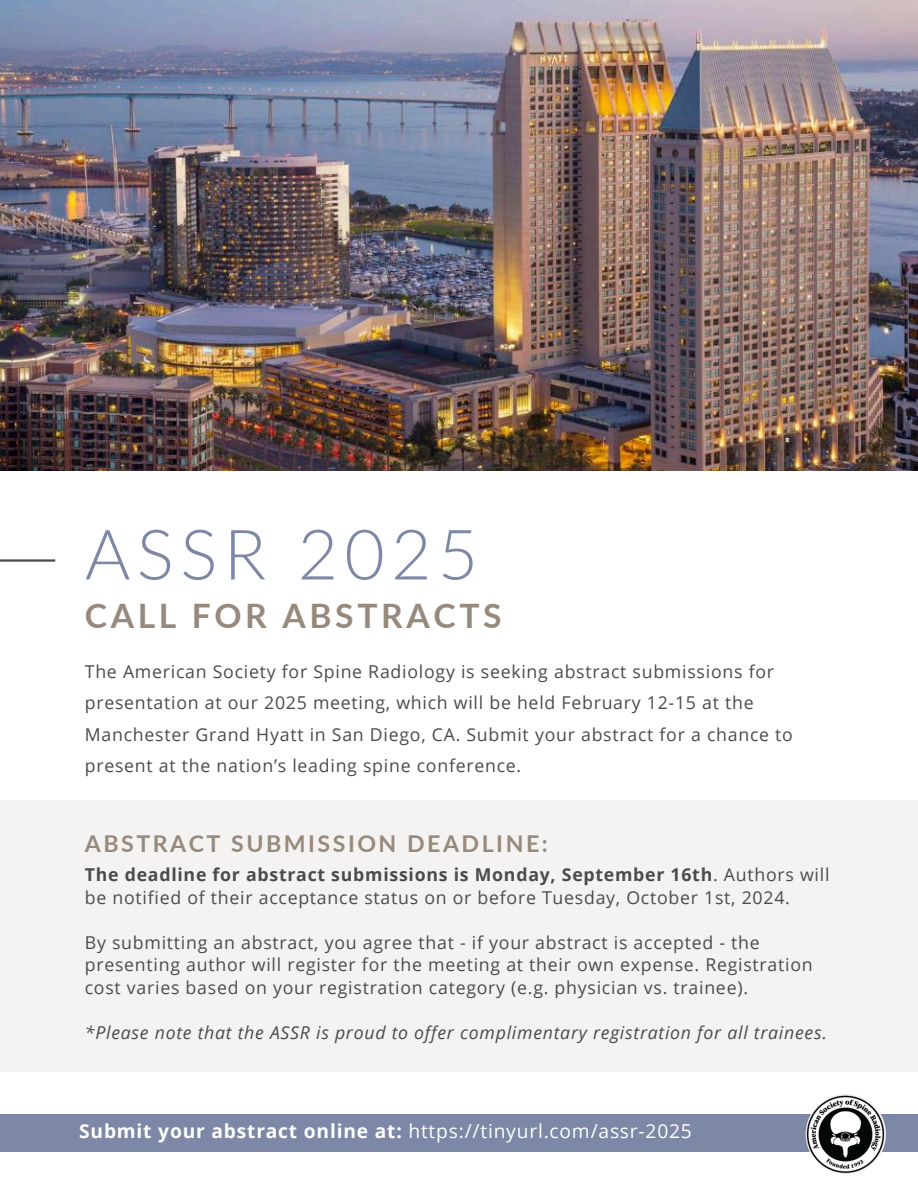
<style>
.page{position:relative;width:918px;height:1188px;background:#fff}
.page>*{position:absolute;margin:0;border:0;box-sizing:border-box;transform-origin:0 0}
.t1{font:300 69.6px "Lato";letter-spacing:.09em;color:#7d88a7}
.t2{font:700 33.6px "Lato";letter-spacing:.11em;color:#978a7d}
.t3{font:700 23.25px "Lato";letter-spacing:.11em;color:#978a7d}
.t4{font:19.2px "Open Sans";letter-spacing:.04em;color:#fff}
.t5{font:17.7px/31.5px "Open Sans";letter-spacing:.04em;color:#4b4b4b}
.t6{font:italic 17.7px "Open Sans";letter-spacing:.04em;color:#4b4b4b}
.s1{font-weight:700}
</style>
<div class="page">
<img style="left:0;top:0;width:918px;height:470px">
<div style="left:0;top:801px;width:918px;height:271px;background:#f4f3f2"></div>
<hr style="left:0;top:559px;width:55px;height:3px;background:#4b4b4b">
<div style="left:0;top:1115px;width:918px;height:37px;background:#7d88a7"></div>
<img style="left:792px;top:1094px;width:108px;height:80px">
<h1 class="t1" style="left:85px;top:511px;width:395px">ASSR 2025</h1>
<p class="t2" style="left:85px;top:595px;width:418px">CALL FOR ABSTRACTS</p>
<h2 class="t5" style="left:85px;top:655px;width:710px">The American Society for Spine Radiology is seeking abstract submissions for presentation at our 2025 meeting, which will be held February 12-15 at the Manchester Grand Hyatt in San Diego, CA. Submit your abstract for a chance to present at the nation’s leading spine conference.</h2>
<h3 class="t3" style="left:85px;top:829px;width:464px">ABSTRACT SUBMISSION DEADLINE:</h3>
<p class="t5" style="left:85px;top:863px;width:746px;line-height:22.5px"><span class="s1">The deadline for abstract submissions is Monday, September 16th</span>. Authors will be notified of their acceptance status on or before Tuesday, October 1st, 2024.</p>
<p class="t5" style="left:85px;top:931px;width:729px;line-height:22.5px">By submitting an abstract, you agree that - if your abstract is accepted - the presenting author will register for the meeting at their own expense. Registration cost varies based on your registration category (e.g. physician vs. trainee).</p>
<p class="t6" style="left:85px;top:1020px;width:744px">*Please note that the ASSR is proud to offer complimentary registration for all trainees.</p>
<p class="t4" style="left:79px;top:1118px;width:614px"><span class="s1">Submit your abstract online at:</span> https://tinyurl.com/assr-2025</p>
</div>
